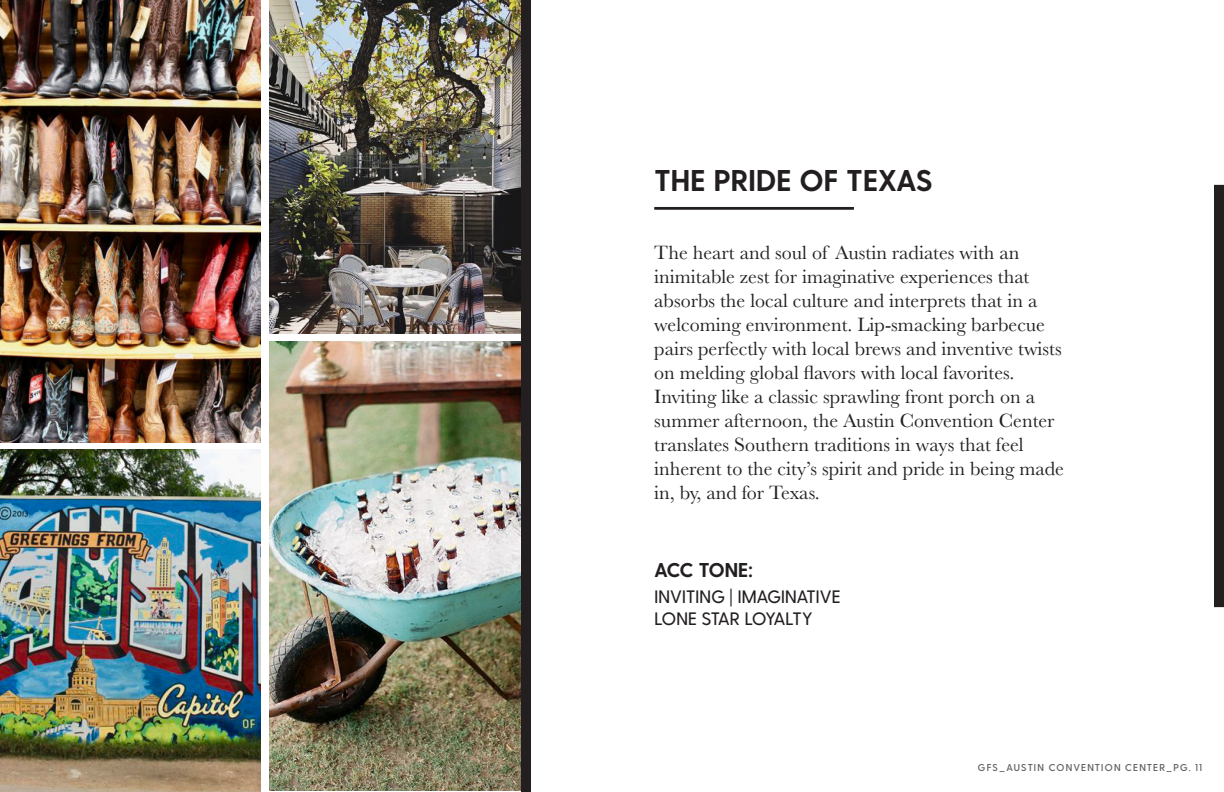
<style>
.page{position:relative;width:1224px;height:792px;background:#fff}
.page>*{position:absolute;margin:0;border:0;box-sizing:border-box;transform-origin:0 0}
.t1{font:700 30px "Greycliff CF";letter-spacing:.01em;color:#231f20}
.t2{font:20px/24px "Baskerville";color:#231f20}
.t3{font:700 20px "Greycliff CF";letter-spacing:-.02em;color:#231f20}
.t4{font:500 18px/21.6px "Greycliff CF";letter-spacing:.01em;color:#231f20}
.presentation___Side{font:600 10px "Greycliff CF";letter-spacing:.11em;color:#636366}
.s1{font-weight:300}
</style>
<div class="page">
<div style="left:521px;top:0;width:10px;height:792px;background:#231f20"></div>
<div style="left:1214px;top:185px;width:10px;height:422px;background:#231f20"></div>
<img style="left:0;top:0;width:261px;height:442px">
<img style="left:0;top:449px;width:261px;height:343px">
<img style="left:269px;top:341px;width:252px;height:450px">
<img style="left:269px;top:0;width:252px;height:334px">
<hr style="left:654px;top:207px;width:200px;height:3px;background:#231f20">
<p class="t1" style="left:654px;top:163px;width:280px">THE PRIDE OF TEXAS</p>
<p class="t2" style="left:654px;top:241px;width:411px">The heart and soul of Austin radiates with an inimitable zest for imaginative experiences that absorbs the local culture and interprets that in a welcoming environment. Lip-smacking barbecue pairs perfectly with local brews and inventive twists on melding global flavors with local favorites.<br>Inviting like a classic sprawling front porch on a summer afternoon, the Austin Convention Center translates Southern traditions in ways that feel inherent to the city’s spirit and pride in being made in, by, and for Texas.</p>
<p class="t3" style="left:654px;top:558px;width:100px">ACC TONE:</p>
<p class="t4" style="left:654px;top:586px;width:188px">INVITING <span class="s1">|</span> IMAGINATIVE<br>LONE STAR LOYALTY</p>
<p class="presentation___Side" style="left:978px;top:762px;width:226px">GFS_AUSTIN CONVENTION CENTER_PG. 11</p>
</div>
